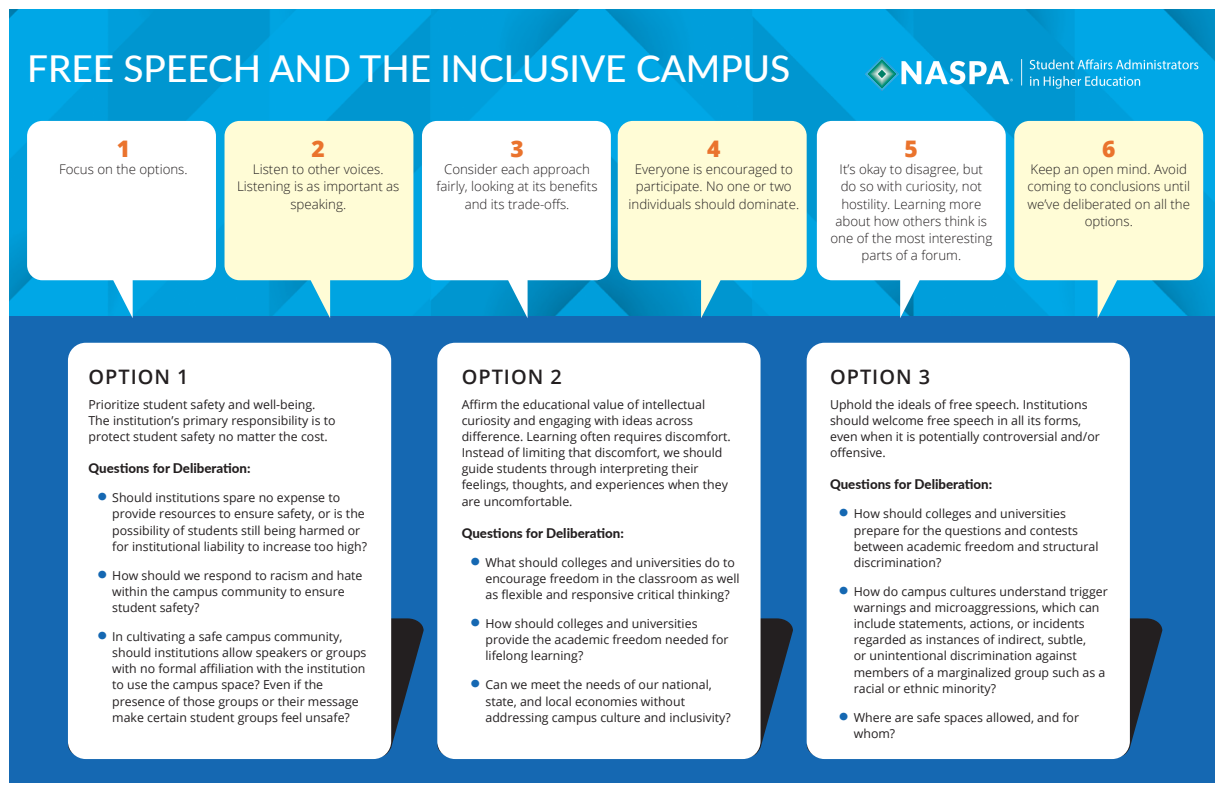
<style>
.page{position:relative;width:1224px;height:792px;background:#fff}
.page>*{position:absolute;margin:0;border:0;box-sizing:border-box;transform-origin:0 0}
.Ground_Rules{font:500 37px "Lato";color:#fff}
.Ground_Rules-2{font:800 22.8px "Open Sans";color:#ea732d}
.Option{font:600 20px "Open Sans";letter-spacing:.05em;color:#231f20}
.Ground_Rules-3{font:300 13.3px/17.1px "Open Sans";color:#231f20;text-align:center}
.Questions{font:800 13.3px "Lato";color:#231f20}
.Description{font:12.4px/16.1px "Open Sans";color:#231f20}
.s1{font-family:"Lato";font-weight:700;font-size:18px;color:#1568b2}
</style>
<div class="page">
<img style="left:9px;top:9px;width:1206px;height:308px">
<div style="left:9px;top:317px;width:1206px;height:466px;background:#1568b2"></div>
<svg style="left:422px;top:121px;width:189px;height:197px"></svg>
<svg style="left:225px;top:121px;width:188px;height:197px;background:#cfead6"></svg>
<svg style="left:27px;top:121px;width:189px;height:197px"></svg>
<svg style="left:618px;top:121px;width:189px;height:197px;background:#cee7d3"></svg>
<svg style="left:817px;top:121px;width:189px;height:197px"></svg>
<svg style="left:1014px;top:121px;width:189px;height:197px;background:#cbe9d7"></svg>
<svg style="left:68px;top:618px;width:356px;height:139px"></svg>
<div style="left:68px;top:343px;width:323px;height:416px;background:#fff;border-radius:18px"></div>
<svg style="left:437px;top:618px;width:356px;height:139px"></svg>
<div style="left:437px;top:343px;width:324px;height:416px;background:#fff;border-radius:18px"></div>
<svg style="left:807px;top:618px;width:355px;height:139px"></svg>
<div style="left:807px;top:343px;width:323px;height:416px;background:#fff;border-radius:18px"></div>
<img style="left:865px;top:9px;width:333px;height:81px">
<p class="Ground_Rules" style="left:27px;top:42px;width:765px">FREE SPEECH AND THE INCLUSIVE CAMPUS</p>
<p class="Ground_Rules-2" style="left:117px;top:132px;width:15px">1</p>
<p class="Ground_Rules-3" style="left:59px;top:161px;width:130px">Focus on the options.</p>
<p class="Ground_Rules-2" style="left:312px;top:132px;width:15px">2</p>
<p class="Ground_Rules-3" style="left:237px;top:161px;width:164px">Listen to other voices.<br>Listening is as important as speaking.</p>
<p class="Ground_Rules-2" style="left:510px;top:132px;width:15px">3</p>
<p class="Ground_Rules-3" style="left:437px;top:161px;width:163px">Consider each approach fairly, looking at its benefits and its trade-offs.</p>
<p class="Ground_Rules-2" style="left:707px;top:132px;width:15px">4</p>
<p class="Ground_Rules-3" style="left:629px;top:161px;width:172px">Everyone is encouraged to participate. No one or two individuals should dominate.</p>
<p class="Ground_Rules-2" style="left:905px;top:132px;width:15px">5</p>
<p class="Ground_Rules-3" style="left:830px;top:161px;width:163px">It’s okay to disagree, but do so with curiosity, not hostility. Learning more about how others think is one of the most interesting parts of a forum.</p>
<p class="Ground_Rules-2" style="left:1102px;top:132px;width:15px">6</p>
<p class="Ground_Rules-3" style="left:1027px;top:161px;width:164px">Keep an open mind. Avoid coming to conclusions until we’ve deliberated on all the options.</p>
<p class="Option" style="left:88px;top:363px;width:102px">OPTION 1</p>
<p class="Description" style="left:88px;top:396px;width:229px">Prioritize student safety and well-being.</p>
<p class="Description" style="left:88px;top:412px;width:249px">The institution’s primary responsibility is to protect student safety no matter the cost.</p>
<p class="Questions" style="left:88px;top:459px;width:164px">Questions for Deliberation:</p>
<p class="Description" style="left:112px;top:489px;width:256px;text-indent:-15px"><span class="s1">•</span> Should institutions spare no expense to provide resources to ensure safety, or is the possibility of students still being harmed or for institutional liability to increase too high?</p>
<p class="Description" style="left:112px;top:567px;width:252px;text-indent:-15px"><span class="s1">•</span> How should we respond to racism and hate within the campus community to ensure student safety?</p>
<p class="Description" style="left:112px;top:628px;width:256px;text-indent:-15px"><span class="s1">•</span> In cultivating a safe campus community, should institutions allow speakers or groups with no formal affiliation with the institution to use the campus space? Even if the presence of those groups or their message make certain student groups feel unsafe?</p>
<p class="Option" style="left:462px;top:363px;width:102px">OPTION 2</p>
<p class="Description" style="left:462px;top:396px;width:271px">Affirm the educational value of intellectual curiosity and engaging with ideas across difference. Learning often requires discomfort.<br>Instead of limiting that discomfort, we should guide students through interpreting their feelings, thoughts, and experiences when they are uncomfortable.</p>
<p class="Questions" style="left:462px;top:523px;width:164px">Questions for Deliberation:</p>
<p class="Description" style="left:485px;top:554px;width:256px;text-indent:-15px"><span class="s1">•</span> What should colleges and universities do to encourage freedom in the classroom as well as flexible and responsive critical thinking?</p>
<p class="Description" style="left:485px;top:615px;width:245px;text-indent:-15px"><span class="s1">•</span> How should colleges and universities provide the academic freedom needed for lifelong learning?</p>
<p class="Description" style="left:485px;top:677px;width:247px;text-indent:-15px"><span class="s1">•</span> Can we meet the needs of our national, state, and local economies without addressing campus culture and inclusivity?</p>
<p class="Option" style="left:830px;top:363px;width:102px">OPTION 3</p>
<p class="Description" style="left:830px;top:396px;width:271px">Uphold the ideals of free speech. Institutions should welcome free speech in all its forms, even when it is potentially controversial and/or offensive.</p>
<p class="Questions" style="left:830px;top:475px;width:164px">Questions for Deliberation:</p>
<p class="Description" style="left:854px;top:506px;width:246px;text-indent:-15px"><span class="s1">•</span> How should colleges and universities prepare for the questions and contests between academic freedom and structural discrimination?</p>
<p class="Description" style="left:854px;top:583px;width:255px;text-indent:-15px"><span class="s1">•</span> How do campus cultures understand trigger warnings and microaggressions, which can include statements, actions, or incidents regarded as instances of indirect, subtle,<br>or unintentional discrimination against members of a marginalized group such as a racial or ethnic minority?</p>
<p class="Description" style="left:854px;top:709px;width:227px;text-indent:-15px"><span class="s1">•</span> Where are safe spaces allowed, and for whom?</p>
</div>
